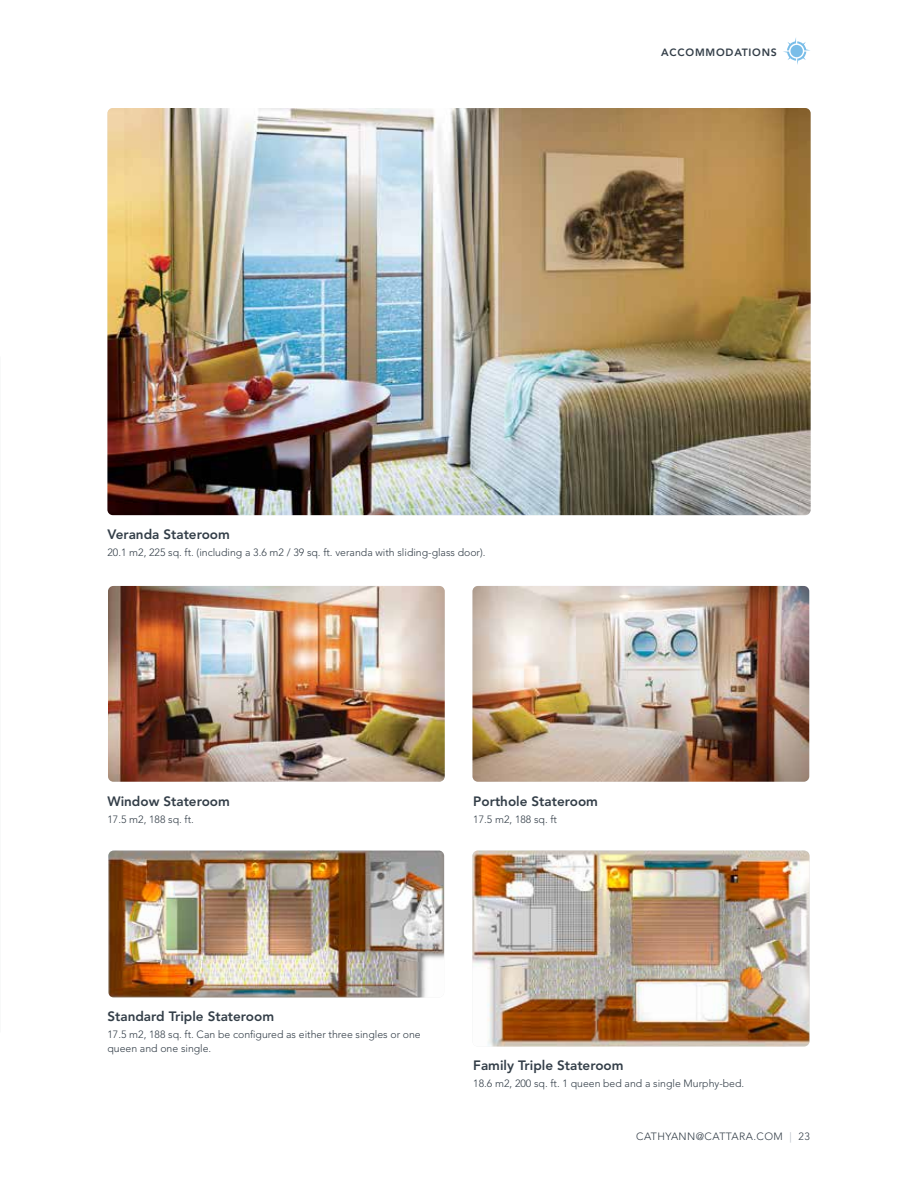
<style>
.page{position:relative;width:918px;height:1188px;background:#fff}
.page>*{position:absolute;margin:0;border:0;box-sizing:border-box;transform-origin:0 0}
.t1{font:800 13.5px "Avenir LT Std";color:#333e48}
.t2{font:300 10.5px/13.5px "Avenir LT Std";color:#333e48}
.t3{font:300 10.5px "Avenir LT Std";letter-spacing:.04em;color:#333e48}
.t4{font:800 10.5px "Avenir LT Std";letter-spacing:.075em;color:#333e48}
.s1{color:#afb5bf}
</style>
<div class="page">
<svg style="left:783px;top:38px;width:27px;height:27px"></svg>
<img style="left:107px;top:108px;width:704px;height:407px">
<img style="left:108px;top:851px;width:336px;height:146px">
<img style="left:108px;top:586px;width:337px;height:196px">
<img style="left:472px;top:851px;width:338px;height:195px">
<img style="left:472px;top:586px;width:337px;height:196px">
<p class="t4" style="left:661px;top:46px;width:117px">ACCOMMODATIONS</p>
<p class="t1" style="left:107px;top:526px;width:124px">Veranda Stateroom</p>
<p class="t2" style="left:107px;top:546px;width:380px">20.1 m2, 225 sq. ft. (including a 3.6 m2 / 39 sq. ft. veranda with sliding-glass door).</p>
<p class="t1" style="left:107px;top:793px;width:124px">Window Stateroom</p>
<p class="t2" style="left:107px;top:812px;width:88px">17.5 m2, 188 sq. ft.</p>
<p class="t1" style="left:473px;top:793px;width:126px">Porthole Stateroom</p>
<p class="t2" style="left:473px;top:812px;width:85px">17.5 m2, 188 sq. ft</p>
<p class="t1" style="left:107px;top:1009px;width:168px">Standard Triple Stateroom</p>
<p class="t2" style="left:107px;top:1028px;width:315px">17.5 m2, 188 sq. ft. Can be configured as either three singles or one queen and one single.</p>
<p class="t1" style="left:473px;top:1057px;width:152px">Family Triple Stateroom</p>
<p class="t2" style="left:473px;top:1077px;width:272px">18.6 m2, 200 sq. ft. 1 queen bed and a single Murphy-bed.</p>
<p class="t3" style="left:636px;top:1130px;width:175px">CATHYANN@CATTARA.COM <span class="s1">|</span> 23</p>
</div>
